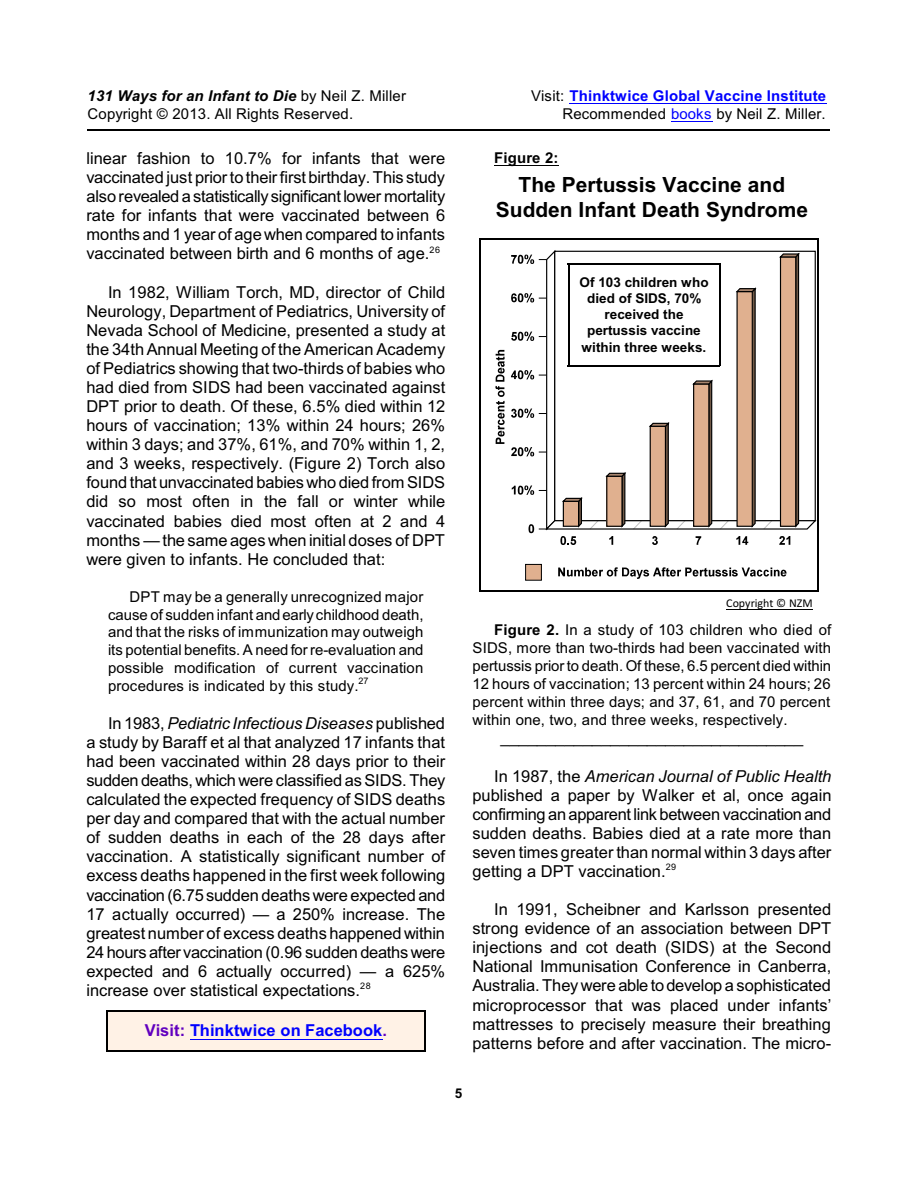
<style>
.page{position:relative;width:918px;height:1188px;background:#fff}
.page>*{position:absolute;margin:0;border:0;box-sizing:border-box;transform-origin:0 0}
.t1{font:700 21px/24.9px "Arial";color:#000;text-align:center}
.t2{font:16.5px/19px "Arial";color:#000;text-align:justify}
.t3{font:700 16.5px "Arial";color:#00f}
.t4{font:15px/17.9px "Arial";letter-spacing:.01em;color:#000;text-align:justify}
.t5{font:700 15px "Arial";letter-spacing:.01em;color:#00f}
.t6{font:italic 700 15px "Arial";letter-spacing:.01em;color:#000}
.t7{font:700 15px "Arial";letter-spacing:.015em;color:#000}
.t8{font:700 13.5px/16.2px "Arial";color:#000;text-align:center}
.t9{font:12px "Calibri";color:#000}
.s1{font-weight:400;font-style:normal}
.s2{font-weight:400;color:#000}
.s3{color:#00f}
.s4{font-style:italic}
.s5{color:#6100bf}
.s6{font-weight:700}
</style>
<div class="page">
<hr style="left:569px;top:104px;width:258px;height:1px;background:#00f">
<hr style="left:671px;top:121px;width:41px;height:1px;background:#00f">
<hr style="left:87px;top:130px;width:743px;height:1px;background:#000">
<div style="left:106px;top:1010px;width:319px;height:42px;background:#fff2e6"></div>
<hr style="left:190px;top:1039px;width:192px;height:1px;background:#00f">
<hr style="left:106px;top:1010px;width:1px;height:42px;background:#000">
<hr style="left:424px;top:1010px;width:1px;height:42px;background:#000">
<hr style="left:106px;top:1010px;width:319px;height:1px;background:#000">
<hr style="left:106px;top:1051px;width:319px;height:1px;background:#000">
<svg style="left:495px;top:350px;width:10px;height:94px"></svg>
<svg style="left:511px;top:248px;width:307px;height:297px"></svg>
<div style="left:526px;top:564px;width:15px;height:16px;background:#e0b08f"></div>
<svg style="left:558px;top:567px;width:229px;height:12px"></svg>
<hr style="left:480px;top:238px;width:1px;height:354px;background:#000">
<hr style="left:818px;top:238px;width:1px;height:354px;background:#000">
<hr style="left:480px;top:238px;width:339px;height:1px;background:#000">
<hr style="left:480px;top:591px;width:339px;height:1px;background:#000">
<hr style="left:494px;top:165px;width:65px;height:1px;background:#000">
<hr style="left:568px;top:263px;width:1px;height:103px;background:#000">
<hr style="left:719px;top:263px;width:1px;height:103px;background:#000">
<hr style="left:568px;top:263px;width:152px;height:2px;background:#000">
<hr style="left:568px;top:365px;width:152px;height:1px;background:#000">
<hr style="left:726px;top:609px;width:87px;height:1px;background:#000">
<p class="t6" style="left:88px;top:90px;width:320px">131 Ways for an Infant to Die <span class="s1">by Neil Z. Miller</span></p>
<p class="t5" style="left:531px;top:90px;width:297px"><span class="s2">Visit:</span> Thinktwice Global Vaccine Institute</p>
<p class="t4" style="left:88px;top:106px;width:267px">Copyright © 2013. All Rights Reserved.</p>
<p class="t4" style="left:562px;top:106px;width:265px">Recommended <span class="s3">books</span> by Neil Z. Miller.</p>
<p class="t2" style="left:86px;top:150px;width:360px">linear fashion to 10.7% for infants that were vaccinated just prior totheir first birthday. This study also revealed a statistically significant lower mortality rate for infants that were vaccinated between 6 months and 1 year of age when compared to infants vaccinated between birth and 6 months of age.<sup>26</sup></p>
<p class="t2" style="left:86px;top:284px;width:361px;text-indent:22px">In 1982, William Torch, MD, director of Child Neurology, Department of Pediatrics, University of Nevada School of Medicine, presented a study at the 34th Annual Meeting of the American Academy of Pediatrics showing that two-thirds of babies who had died from SIDS had been vaccinated against DPT prior to death. Of these, 6.5% died within 12 hours of vaccination; 13% within 24 hours; 26% within 3 days; and 37%, 61%, and 70% within 1, 2, and 3 weeks, respectively. (Figure 2) Torch also found that unvaccinated babies who died from SIDS did so most often in the fall or winter while vaccinated babies died most often at 2 and 4 months — the same ages when initial doses of DPT were given to infants. He concluded that:</p>
<p class="t4" style="left:108px;top:589px;width:317px;text-indent:22px">DPT may be a generally unrecognized major cause of sudden infant and early childhood death, and that the risks of immunization may outweigh its potential benefits. A need for re-evaluation and possible modification of current vaccination procedures is indicated by this study.<sup>27</sup></p>
<p class="t2" style="left:86px;top:715px;width:361px;text-indent:22px">In 1983, <span class="s4">Pediatric Infectious Diseases</span> published a study by Baraff et al that analyzed 17 infants that had been vaccinated within 28 days prior to their suddendeaths, which were classified as SIDS. They calculated the expected frequency of SIDS deaths per day and compared that with the actual number of sudden deaths in each of the 28 days after vaccination. A statistically significant number of excess deaths happened in the first week following vaccination (6.75 sudden deaths were expected and 17 actually occurred) — a 250% increase. The greatest number of excess deaths happened within 24 hours after vaccination (0.96 sudden deaths were expected and 6 actually occurred) — a 625% increase over statistical expectations.<sup>28</sup></p>
<p class="t3" style="left:145px;top:1024px;width:244px"><span class="s5">Visit:</span> Thinktwice on Facebook<span class="s5">.</span></p>
<p class="t7" style="left:494px;top:152px;width:66px">Figure 2:</p>
<p class="t1" style="left:496px;top:174px;width:314px">The Pertussis Vaccine and<br>Sudden Infant Death Syndrome</p>
<p class="t8" style="left:580px;top:275px;width:130px">Of 103 children who died of SIDS, 70% received the pertussis vaccine within three weeks.</p>
<p class="t9" style="left:726px;top:598px;width:88px">Copyright © NZM</p>
<p class="t4" style="left:472px;top:623px;width:360px;text-indent:22px"><span class="s6">Figure 2.</span> In a study of 103 children who died of SIDS, more than two-thirds had been vaccinated with pertussis prior to death. Of these, 6.5 percent died within 12 hours of vaccination; 13 percent within 24 hours; 26 percent within three days; and 37, 61, and 70 percent within one, two, and three weeks, respectively.</p>
<p class="t2" style="left:501px;top:730px;width:304px">_________________________________</p>
<p class="t2" style="left:472px;top:768px;width:361px;text-indent:22px">In 1987, the <span class="s4">American Journal of Public Health </span>published a paper by Walker et al, once again confirming an apparent link between vaccination and sudden deaths. Babies died at a rate more than seven times greater than normal within 3 days after getting a DPT vaccination.<sup>29</sup></p>
<p class="t2" style="left:472px;top:901px;width:361px;text-indent:22px">In 1991, Scheibner and Karlsson presented strong evidence of an association between DPT injections and cot death (SIDS) at the Second National Immunisation Conference in Canberra, Australia. Theywere ableto develop a sophisticated microprocessor that was placed under infants’ mattresses to precisely measure their breathing patterns before and after vaccination. The micro-</p>
<p class="t8" style="left:455px;top:1087px;width:9px">5</p>
</div>
